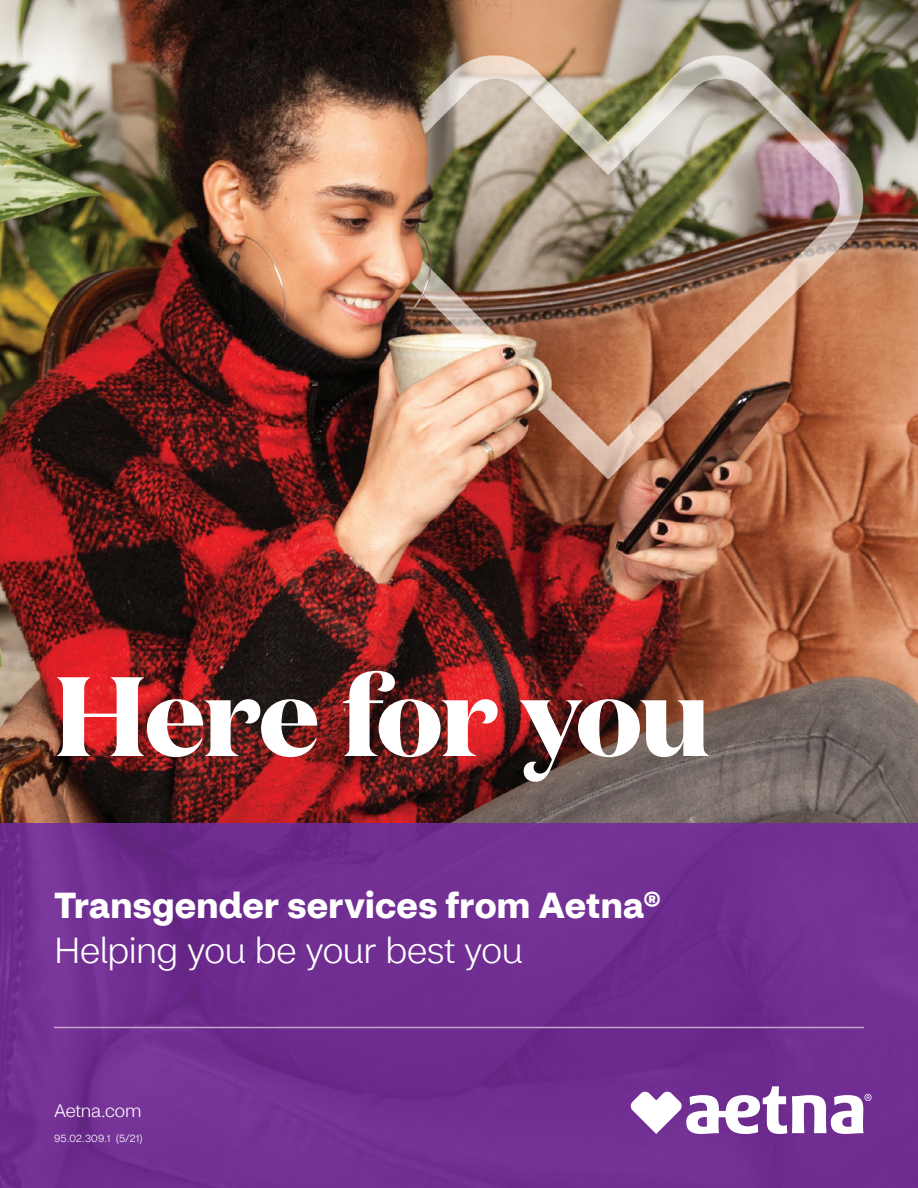
<style>
.page{position:relative;width:918px;height:1188px;background:#fff}
.page>*{position:absolute;margin:0;border:0;box-sizing:border-box;transform-origin:0 0}
.t1{font:700 112.5px "Domaine Disp";letter-spacing:-.02em;color:#fff}
.t2{font:700 36px "CVS Health Sans";letter-spacing:.01em;color:#fff}
.t3{font:300 36px "CVS Health Sans";letter-spacing:-.015em;color:#fff}
.t4{font:300 18px "CVS Health Sans";letter-spacing:-.015em;color:#fff}
.t5{font:300 10.5px "CVS Health Sans";letter-spacing:.02em;color:#fff}
</style>
<div class="page">
<img style="left:0;top:0;width:918px;height:824px">
<div style="left:0;top:824px;width:918px;height:364px;background:#702d92"></div>
<hr style="left:54px;top:1027px;width:810px;height:1px;background:#c7a2cb">
<svg style="left:631px;top:1086px;width:241px;height:48px"></svg>
<p class="t1" style="left:54px;top:643px;width:658px">Here for you</p>
<h1 class="t2" style="left:54px;top:882px;width:609px">Transgender services from Aetna®</h1>
<h2 class="t3" style="left:54px;top:929px;width:470px">Helping you be your best you</h2>
<p class="t4" style="left:54px;top:1100px;width:89px">Aetna.com</p>
<p class="t5" style="left:54px;top:1132px;width:90px">95.02.309.1 (5/21)</p>
</div>
